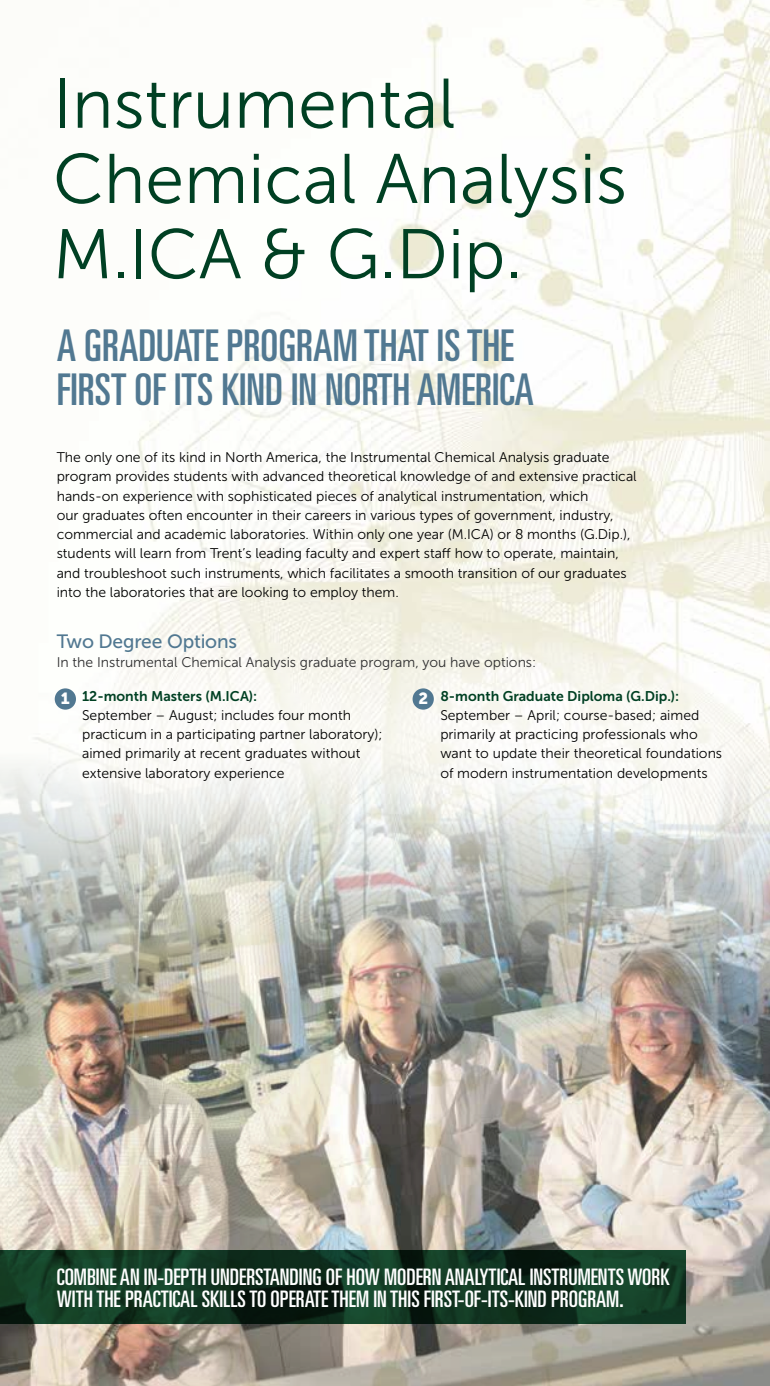
<style>
.page{position:relative;width:770px;height:1386px;background:#fff}
.page>*{position:absolute;margin:0;border:0;box-sizing:border-box;transform-origin:0 0}
.t1{font:70px/75.2px "Museo Sans 300";color:#004023}
.t2{font:ultra-condensed 43.75px/43.8px "Univers";color:#517891}
.t3{font:ultra-condensed 22.75px/22.8px "Univers";color:#fff}
.t4{font:19.25px "Museo Sans 500";letter-spacing:-.01em;color:#517891}
.t5{font:16.1px "Museo Sans 900";color:#fff}
.t6{font:14px/19.2px "Museo Sans 300";color:#000}
.t7{font:14px "Museo Sans 300";color:#2e2e2f}
.t8{font:14px "Museo Sans 700";color:#004023}
</style>
<div class="page">
<img style="left:137px;top:0;width:633px;height:607px">
<img style="left:0;top:864px;width:770px;height:522px">
<svg style="left:0;top:1251px;width:686px;height:73px;background:#103421"></svg>
<div style="left:0;top:607px;width:770px;height:257px;background:#fff;opacity:.6"></div>
<div style="left:55px;top:688px;width:21px;height:22px;background:#517891;border-radius:50%"></div>
<div style="left:413px;top:688px;width:21px;height:22px;background:#517891;border-radius:50%"></div>
<h1 class="t1" style="left:53px;top:67px;width:576px">Instrumental<br>Chemical Analysis<br>M.ICA &amp; G.Dip.</h1>
<h2 class="t2" style="left:57px;top:324px;width:479px">A GRADUATE PROGRAM THAT IS THE<br>FIRST OF ITS KIND IN NORTH AMERICA</h2>
<p class="t6" style="left:57px;top:448px;width:582px">The only one of its kind in North America, the Instrumental Chemical Analysis graduate program provides students with advanced theoretical knowledge of and extensive practical hands-on experience with sophisticated pieces of analytical instrumentation, which<br>our graduates often encounter in their careers in various types of government, industry, commercial and academic laboratories. Within only one year (M.ICA) or 8 months (G.Dip.), students will learn from Trent’s leading faculty and expert staff how to operate, maintain, and troubleshoot such instruments, which facilitates a smooth transition of our graduates into the laboratories that are looking to employ them.</p>
<h3 class="t4" style="left:57px;top:631px;width:182px">Two Degree Options</h3>
<p class="t7" style="left:57px;top:655px;width:481px">In the Instrumental Chemical Analysis graduate program, you have options:</p>
<p class="t5" style="left:61px;top:690px;width:10px">1</p>
<p class="t5" style="left:418px;top:690px;width:11px">2</p>
<p class="t8" style="left:82px;top:688px;width:177px">12-month Masters (M.ICA):</p>
<p class="t6" style="left:82px;top:706px;width:302px">September – August; includes four month practicum in a participating partner laboratory); aimed primarily at recent graduates without extensive laboratory experience</p>
<p class="t8" style="left:440px;top:688px;width:240px">8-month Graduate Diploma (G.Dip.):</p>
<p class="t6" style="left:440px;top:706px;width:283px">September – April; course-based; aimed primarily at practicing professionals who want to update their theoretical foundations of modern instrumentation developments</p>
<h3 class="t3" style="left:57px;top:1265px;width:614px">COMBINE AN IN-DEPTH UNDERSTANDING OF HOW MODERN ANALYTICAL INSTRUMENTS WORK<br>WITH THE PRACTICAL SKILLS TO OPERATE THEM IN THIS FIRST-OF-ITS-KIND PROGRAM.</h3>
</div>
